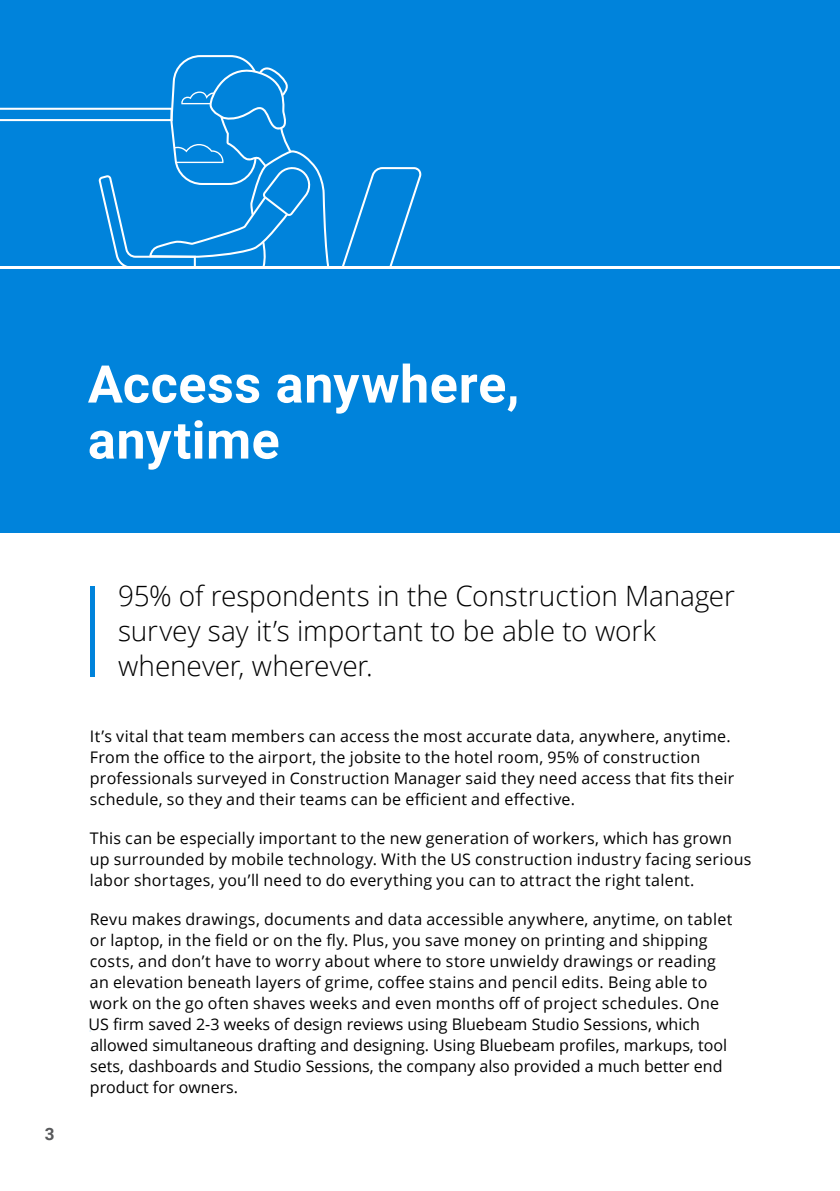
<style>
.page{position:relative;width:840px;height:1191px;background:#fff}
.page>*{position:absolute;margin:0;border:0;box-sizing:border-box;transform-origin:0 0}
.t1{font:700 52px/56px "Roboto";letter-spacing:.01em;color:#fff}
.t2{font:300 28px/35px "Open Sans";letter-spacing:-.005em;color:#000}
.t3{font:700 17px "Roboto";color:#58595b}
.t4{font:16px/21px "Open Sans";letter-spacing:.015em;color:#000}
.s1{font-style:inherit}
</style>
<div class="page">
<div style="left:0;top:0;width:839px;height:532px;background:#0083db"></div>
<svg style="left:341px;top:167px;width:80px;height:100px"></svg>
<svg style="left:0;top:55px;width:329px;height:212px"></svg>
<hr style="left:0;top:267px;width:839px;height:2px;background:#fff">
<hr style="left:90px;top:586px;width:4px;height:90px;background:#0083db">
<h1 class="t1" style="left:88px;top:354px;width:433px">Access anywhere, anytime</h1>
<p class="t3" style="left:45px;top:1121px;width:11px">3</p>
<h2 class="t2" style="left:118px;top:578px;width:618px">95% of respondents in the Construction Manager survey say it’s important to be able to work whenever, wherever.</h2>
<p class="t4" style="left:90px;top:725px;width:645px">It’s vital that team members can access the most accurate data, anywhere, anytime.<br>From the office to the airport, the jobsite to the hotel room, 95% of construction professionals surveyed in Construction Manager said they need access that fits their schedule, so they and their teams can be efficient and effective.</p>
<p class="t4" style="left:90px;top:827px;width:662px">This can be especially important to the new generation of workers, which has grown up surrounded by mobile technology. With the US construction industry facing serious labor shortages, you’ll need to do everything you can to attract the right talent.</p>
<p class="t4" style="left:89px;top:908px;width:644px">Revu makes drawings, documents and data accessible anywhere, anytime, on tablet or laptop, in the field or on the fly. Plus, you save money on printing and shipping costs, and don’t have to worry about where to store unwieldy drawings or reading an elevation beneath layers of grime, coffee stains and pencil edits. Being able to work on the go often shaves weeks and even months off of project schedules. On<span class="s1">e US firm saved 2-3 weeks of design reviews using Bluebeam Studio Sessions, which allowed simultaneous drafting and designing. Using Bluebeam profiles, markups, tool sets</span>, <span class="s1">dashboards and Studio Sessions, the company also provided a much better end product for owners</span>.</p>
</div>
